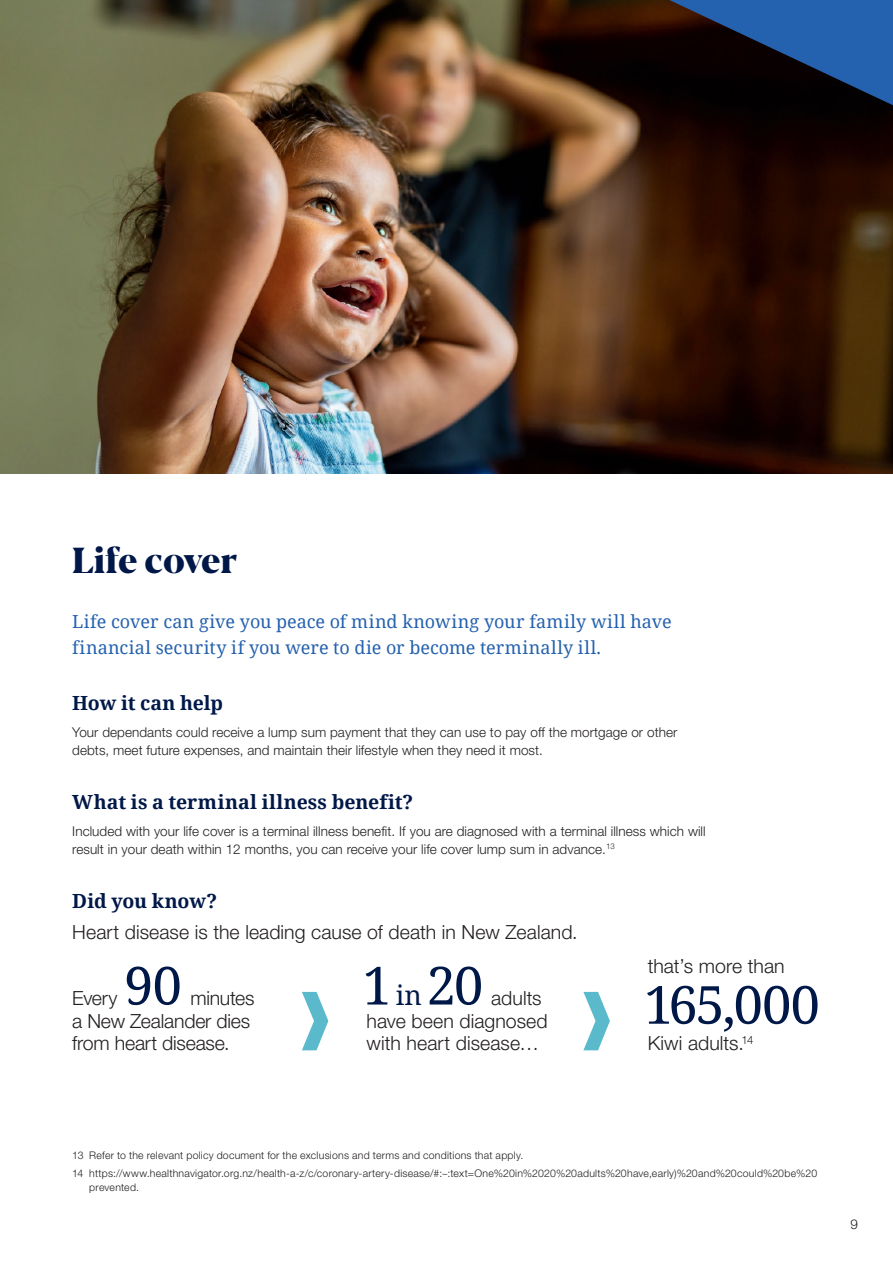
<style>
.page{position:relative;width:893px;height:1263px;background:#fff}
.page>*{position:absolute;margin:0;border:0;box-sizing:border-box;transform-origin:0 0}
.t1{font:52.5px "Noto Serif";letter-spacing:-.03em;color:#001848}
.t2{font:700 expanded 36px "Blacker Pro Dis";letter-spacing:-.015em;color:#001848}
.t3{font:300 19.5px/22.5px "Helvetica Neue LT Pro";color:#231f20}
.t4{font:700 19.5px "Noto Serif";color:#001848}
.t5{font:18px/25.5px "Noto Serif";letter-spacing:.005em;color:#2461ae}
.t6{font:300 13.5px/18px "Helvetica Neue LT Pro";letter-spacing:.005em;color:#231f20}
.t7{font:300 10.5px/17.7px "Helvetica Neue LT Pro";letter-spacing:.025em;color:#231f20}
.s1{font-size:27px}
</style>
<div class="page">
<img style="left:0;top:0;width:893px;height:473px">
<svg style="left:669px;top:0;width:224px;height:105px;background:#173157"></svg>
<svg style="left:302px;top:992px;width:26px;height:58px"></svg>
<svg style="left:583px;top:992px;width:27px;height:58px"></svg>
<h2 class="t2" style="left:72px;top:534px;width:167px">Life cover</h2>
<h3 class="t5" style="left:72px;top:608px;width:601px">Life cover can give you peace of mind knowing your family will have financial security if you were to die or become terminally ill.</h3>
<h3 class="t4" style="left:72px;top:689px;width:152px">How it can help</h3>
<p class="t6" style="left:72px;top:723px;width:607px">Your dependants could receive a lump sum payment that they can use to pay off the mortgage or other debts, meet future expenses, and maintain their lifestyle when they need it most.</p>
<h3 class="t4" style="left:72px;top:788px;width:343px">What is a terminal illness benefit?</h3>
<p class="t6" style="left:72px;top:821px;width:635px">Included with your life cover is a terminal illness benefit. If you are diagnosed with a terminal illness which will result in your death within 12 months, you can receive your life cover lump sum in advance.<sup>13</sup></p>
<h3 class="t4" style="left:72px;top:887px;width:146px">Did you know?</h3>
<h3 class="t3" style="left:72px;top:920px;width:507px">Heart disease is the leading cause of death in New Zealand.</h3>
<h3 class="t3" style="left:648px;top:955px;width:138px">that’s more than</h3>
<h1 class="t1" style="left:124px;top:949px;width:59px">90</h1>
<h1 class="t1" style="left:362px;top:949px;width:122px">1 <span class="s1">in</span> 20</h1>
<h3 class="t3" style="left:72px;top:987px;width:184px;text-indent:118px">minutes a New Zealander dies from heart disease.</h3>
<h1 class="t1" style="left:644px;top:969px;width:177px">165,000</h1>
<h3 class="t3" style="left:491px;top:987px;width:52px">adults</h3>
<h3 class="t3" style="left:72px;top:987px;width:47px">Every</h3>
<h3 class="t3" style="left:367px;top:1009px;width:183px">have been diagnosed with heart disease…</h3>
<h3 class="t3" style="left:648px;top:1032px;width:107px">Kiwi adults.<sup>14</sup></h3>
<p class="t7" style="left:72px;top:1146px;width:746px">13 Refer to the relevant policy document for the exclusions and terms and conditions that apply.<br>14 https://www.healthnavigator.org.nz/health-a-z/c/coronary-artery-disease/#:~:text=One%20in%2020%20adults%20have,early)%20and%20could%20be%20</p>
<p class="t7" style="left:89px;top:1178px;width:51px">prevented.</p>
<p class="t6" style="left:850px;top:1215px;width:9px">9</p>
</div>
